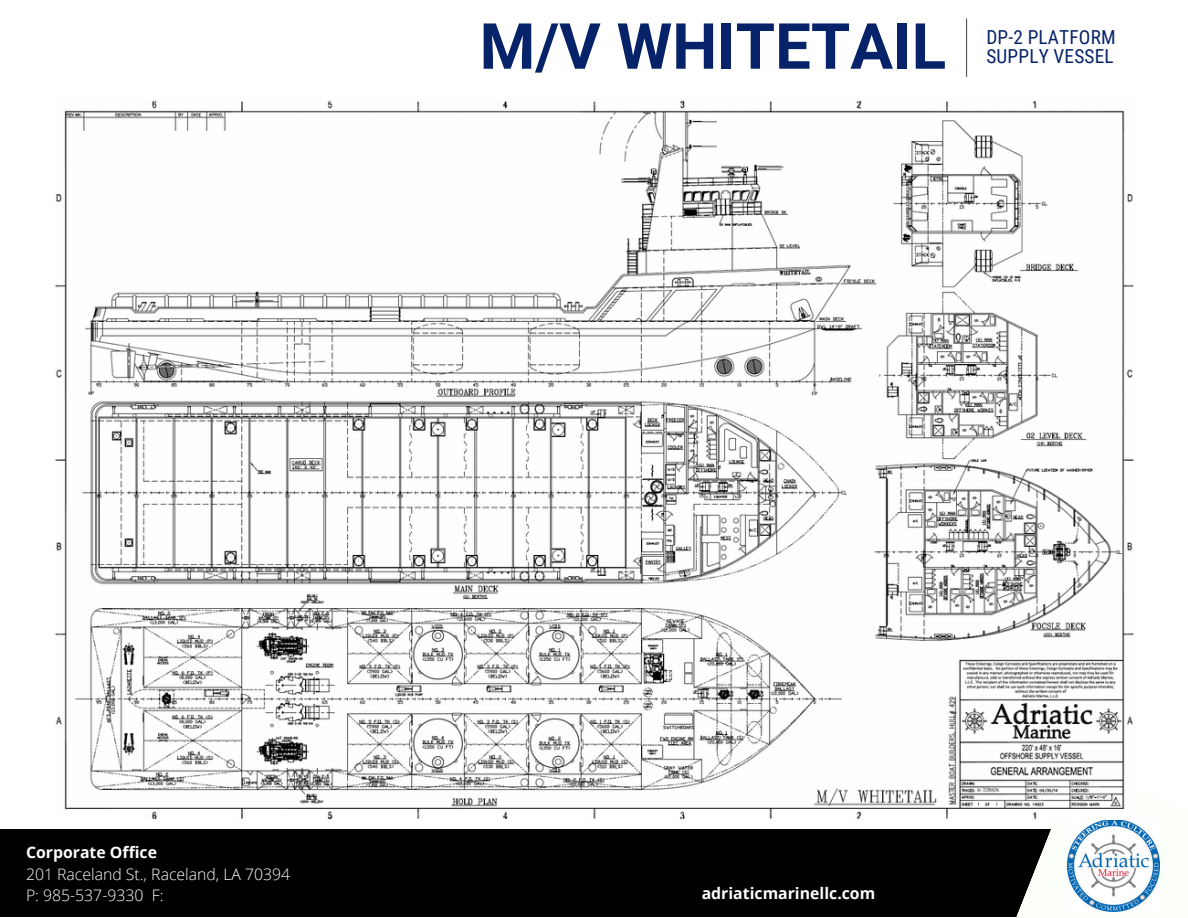
<style>
.page{position:relative;width:1188px;height:918px;background:#fff}
.page>*{position:absolute;margin:0;border:0;box-sizing:border-box;transform-origin:0 0}
.t1{font:700 63.6px "Roboto";color:#062268}
.t2{font:19.2px "Roboto Condensed";letter-spacing:.01em;color:#062268}
.t3{font:300 15.9px/21.8px "Open Sans";color:#fcfefa}
.t4{font:700 15.9px "Open Sans";color:#fcfefa}
</style>
<div class="page">
<hr style="left:966px;top:18px;width:1px;height:59px;background:#545454">
<div style="left:0;top:829px;width:1060px;height:87px;background:#000"></div>
<svg style="left:1013px;top:829px;width:55px;height:88px"></svg>
<img style="left:1068px;top:820px;width:92px;height:92px">
<img style="left:55px;top:100px;width:1079px;height:719px">
<h1 class="t1" style="left:480px;top:10px;width:468px">M/V WHITETAIL</h1>
<p class="t2" style="left:986px;top:26px;width:131px">DP-2 PLATFORM</p>
<p class="t2" style="left:986px;top:45px;width:129px">SUPPLY VESSEL</p>
<p class="t4" style="left:26px;top:841px;width:133px">Corporate Office</p>
<p class="t3" style="left:26px;top:863px;width:266px">201 Raceland St., Raceland, LA 70394<br>P: 985-537-9330 F:</p>
<p class="t4" style="left:702px;top:882px;width:175px">adriaticmarinellc.com</p>
</div>
